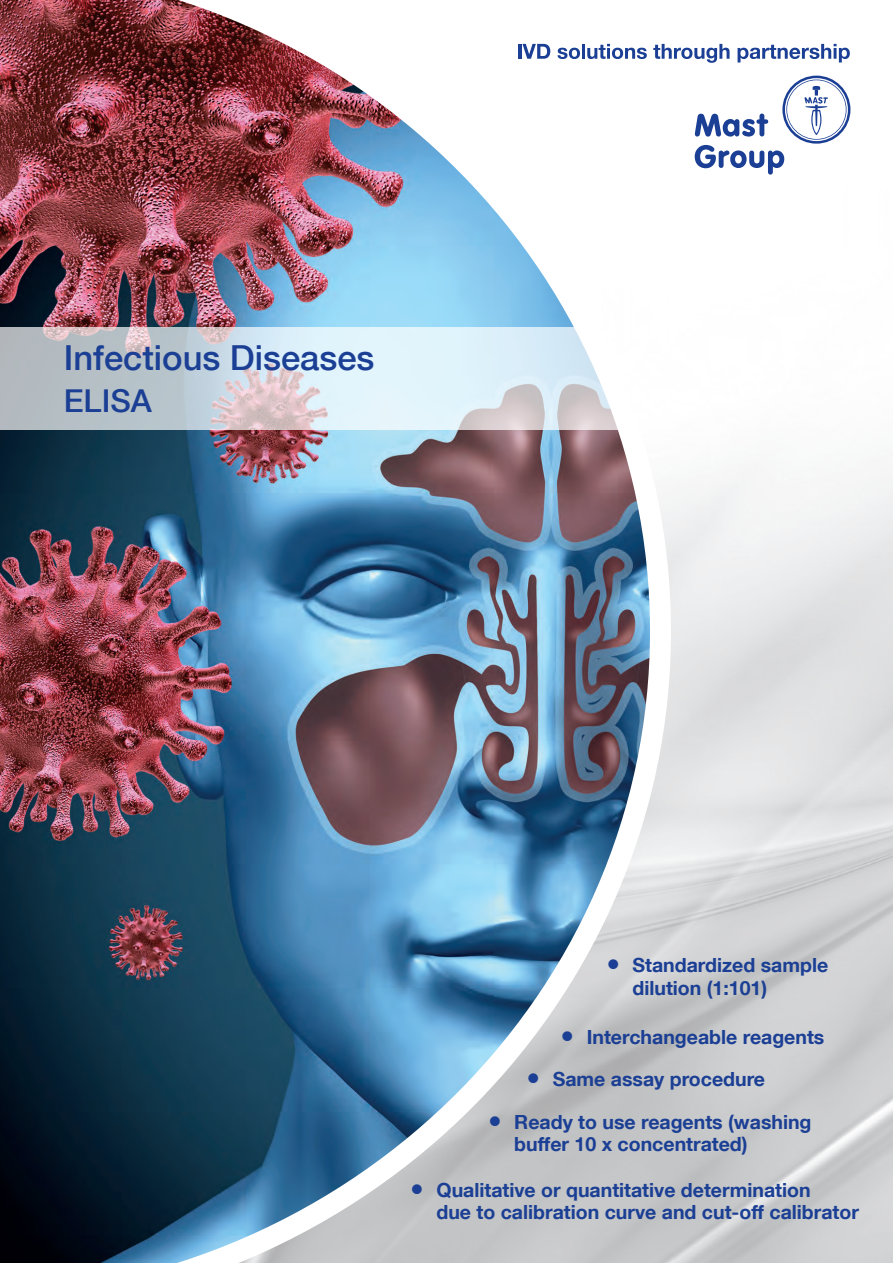
<style>
.page{position:relative;width:893px;height:1263px;background:#fff}
.page>*{position:absolute;margin:0;border:0;box-sizing:border-box;transform-origin:0 0}
.t1{font:500 34.5px "Helvetica Neue LT Com";color:#1b3f94}
.t2{font:500 31.5px "Helvetica Neue LT Com";color:#1b3f94}
.t3{font:700 19.5px/22.5px "Helvetica Neue LT Com";color:#1b3f94}
</style>
<div class="page">
<img style="left:0;top:0;width:681px;height:1263px">
<svg style="left:782px;top:76px;width:68px;height:68px"></svg>
<svg style="left:785px;top:78px;width:63px;height:63px"></svg>
<svg style="left:786px;top:80px;width:60px;height:60px"></svg>
<div style="left:787px;top:80px;width:59px;height:59px;background:#fff;border-radius:50%"></div>
<svg style="left:804px;top:86px;width:24px;height:49px"></svg>
<svg style="left:695px;top:114px;width:73px;height:23px"></svg>
<svg style="left:695px;top:145px;width:89px;height:30px"></svg>
<hr style="left:518px;top:44px;width:3px;height:15px;background:#1b3f94">
<svg style="left:522px;top:44px;width:28px;height:15px"></svg>
<svg style="left:557px;top:48px;width:23px;height:11px"></svg>
<hr style="left:582px;top:44px;width:3px;height:15px;background:#1b3f94">
<svg style="left:587px;top:44px;width:60px;height:15px"></svg>
<svg style="left:653px;top:44px;width:76px;height:19px"></svg>
<svg style="left:738px;top:44px;width:112px;height:19px"></svg>
<svg style="left:0;top:327px;width:671px;height:102px"></svg>
<h1 class="t1" style="left:64px;top:337px;width:312px">Infectious Diseases</h1>
<h2 class="t2" style="left:64px;top:382px;width:90px">ELISA</h2>
<p class="t3" style="left:632px;top:953px;width:197px;text-indent:-26px">• Standardized sample dilution (1:101)</p>
<p class="t3" style="left:561px;top:1025px;width:265px">• Interchangeable reagents</p>
<p class="t3" style="left:527px;top:1067px;width:239px">• Same assay procedure</p>
<p class="t3" style="left:514px;top:1110px;width:299px;text-indent:-26px">• Ready to use reagents (washing buffer 10 x concentrated)</p>
<p class="t3" style="left:436px;top:1178px;width:424px;text-indent:-26px">• Qualitative or quantitative determination<br>due to calibration curve and cut-off calibrator</p>
</div>
